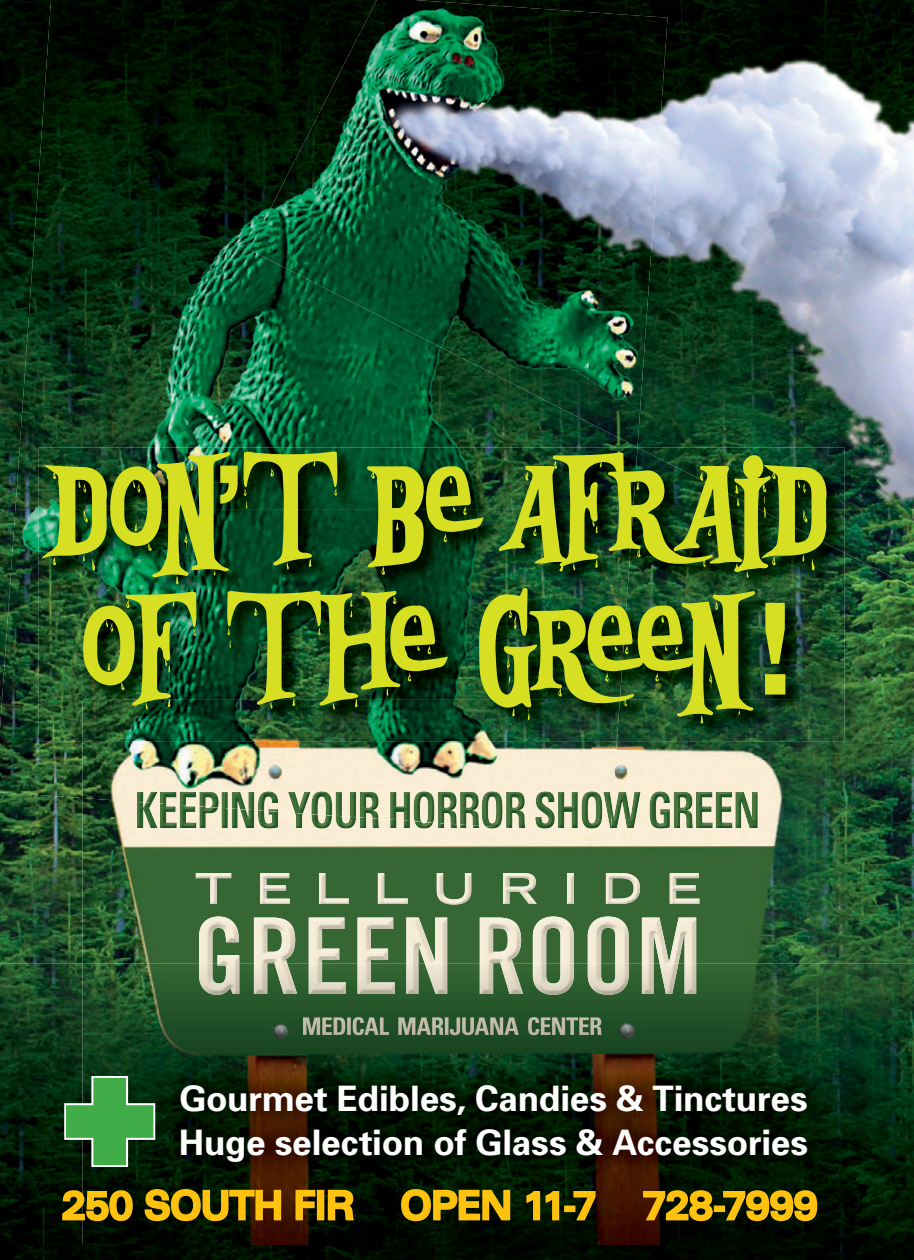
<style>
.page{position:relative;width:914px;height:1260px;background:#fff}
.page>*{position:absolute;margin:0;border:0;box-sizing:border-box;transform-origin:0 0}
.t1{font:111.12px/139.3px "Bleeding Freaks Demo";letter-spacing:.045em;color:#d7df23}
.t2{font:700 expanded 39.38px "Univers";letter-spacing:-.025em;color:#ffc20e;scale:.83 1}
.t3{font:700 35.18px/43.9px "Univers";letter-spacing:-.005em;color:#fff}
.s1{font-family:"Rockwell";font-weight:700;font-stretch:condensed}
.s2{font-family:"Rockwell";font-weight:700;font-stretch:condensed;font-size:130.72px}
</style>
<div class="page">
<img style="left:0;top:588px;width:914px;height:376px">
<img style="left:83px;top:741px;width:714px;height:362px">
<img style="left:617px;top:791px;width:140px;height:38px">
<img style="left:196px;top:873px;width:35px;height:31px">
<img style="left:260px;top:873px;width:30px;height:31px">
<img style="left:319px;top:873px;width:30px;height:31px">
<img style="left:378px;top:873px;width:30px;height:31px">
<img style="left:437px;top:873px;width:34px;height:32px">
<img style="left:503px;top:873px;width:33px;height:31px">
<img style="left:567px;top:873px;width:6px;height:31px">
<img style="left:606px;top:873px;width:34px;height:31px">
<img style="left:669px;top:873px;width:30px;height:31px">
<img style="left:199px;top:917px;width:40px;height:78px">
<img style="left:254px;top:918px;width:41px;height:46px">
<img style="left:309px;top:918px;width:35px;height:46px">
<img style="left:357px;top:918px;width:36px;height:46px">
<img style="left:406px;top:918px;width:41px;height:76px">
<img style="left:480px;top:918px;width:41px;height:46px">
<img style="left:533px;top:917px;width:40px;height:78px">
<img style="left:587px;top:917px;width:41px;height:78px">
<img style="left:642px;top:918px;width:54px;height:76px">
<img style="left:0;top:964px;width:101px;height:296px">
<img style="left:778px;top:964px;width:136px;height:296px">
<img style="left:100px;top:1244px;width:679px;height:16px">
<img style="left:83px;top:1140px;width:129px;height:104px">
<img style="left:212px;top:1188px;width:585px;height:56px">
<img style="left:254px;top:964px;width:43px;height:30px">
<img style="left:309px;top:964px;width:37px;height:30px">
<img style="left:357px;top:964px;width:38px;height:30px">
<img style="left:480px;top:964px;width:43px;height:30px">
<img style="left:303px;top:1017px;width:298px;height:18px">
<img style="left:0;top:0;width:34px;height:301px">
<img style="left:0;top:301px;width:15px;height:208px">
<svg style="left:60px;top:1189px;width:74px;height:33px;background:#5d4e05"></svg>
<svg style="left:143px;top:1188px;width:139px;height:34px;background:#5c4a04"></svg>
<svg style="left:294px;top:1189px;width:22px;height:32px"></svg>
<div style="left:317px;top:1190px;width:7px;height:30px;border:2px solid #ffc20e"></div>
<svg style="left:327px;top:1189px;width:28px;height:32px"></svg>
<svg style="left:400px;top:1188px;width:111px;height:34px;background:#574e05"></svg>
<svg style="left:524px;top:1190px;width:36px;height:31px"></svg>
<div style="left:564px;top:1206px;width:11px;height:6px;border:2px solid #ffc20e"></div>
<svg style="left:572px;top:1190px;width:24px;height:31px"></svg>
<svg style="left:642px;top:1189px;width:71px;height:33px;background:#654e04"></svg>
<div style="left:713px;top:1206px;width:12px;height:6px;border:2px solid #ffc20e"></div>
<svg style="left:722px;top:1189px;width:96px;height:33px;background:#605305"></svg>
<img style="left:148px;top:1052px;width:686px;height:136px">
<img style="left:0;top:509px;width:83px;height:289px">
<img style="left:83px;top:741px;width:534px;height:94px">
<img style="left:137px;top:791px;width:476px;height:38px">
<img style="left:15px;top:241px;width:414px;height:268px">
<img style="left:429px;top:376px;width:208px;height:72px">
<img style="left:429px;top:357px;width:29px;height:19px">
<img style="left:34px;top:0;width:257px;height:243px">
<img style="left:291px;top:0;width:27px;height:112px">
<img style="left:844px;top:509px;width:70px;height:79px">
<img style="left:637px;top:303px;width:277px;height:206px">
<img style="left:646px;top:0;width:268px;height:303px">
<img style="left:459px;top:0;width:187px;height:3px">
<img style="left:458px;top:3px;width:209px;height:444px">
<img style="left:318px;top:0;width:141px;height:357px">
<img style="left:249px;top:112px;width:70px;height:174px">
<img style="left:38px;top:509px;width:582px;height:232px">
<img style="left:83px;top:700px;width:534px;height:41px">
<img style="left:38px;top:448px;width:806px;height:61px">
<img style="left:620px;top:509px;width:224px;height:232px">
<img style="left:617px;top:700px;width:180px;height:41px">
<img style="left:633px;top:448px;width:125px;height:61px">
<img style="left:758px;top:509px;width:86px;height:44px">
<svg style="left:91px;top:1076px;width:37px;height:91px"></svg>
<svg style="left:64px;top:1103px;width:91px;height:37px"></svg>
<div style="left:93px;top:1078px;width:33px;height:87px;background:#41ad49"></div>
<div style="left:66px;top:1105px;width:87px;height:33px;background:#41ad49"></div>
<p class="t1" style="left:53px;top:450px;width:775px">don<span class="s1">’</span> t be afr aid of t he green<span class="s2">!</span></p>
<p class="t3" style="left:179px;top:1076px;width:630px">Gourmet Edibles, Candies &amp; Tinctures<br>Huge selection of Glass &amp; Accessories</p>
<p class="t2" style="left:62px;top:1183px;width:912px">250 SOUTH FIR OPEN 11-7 728-7999</p>
</div>
